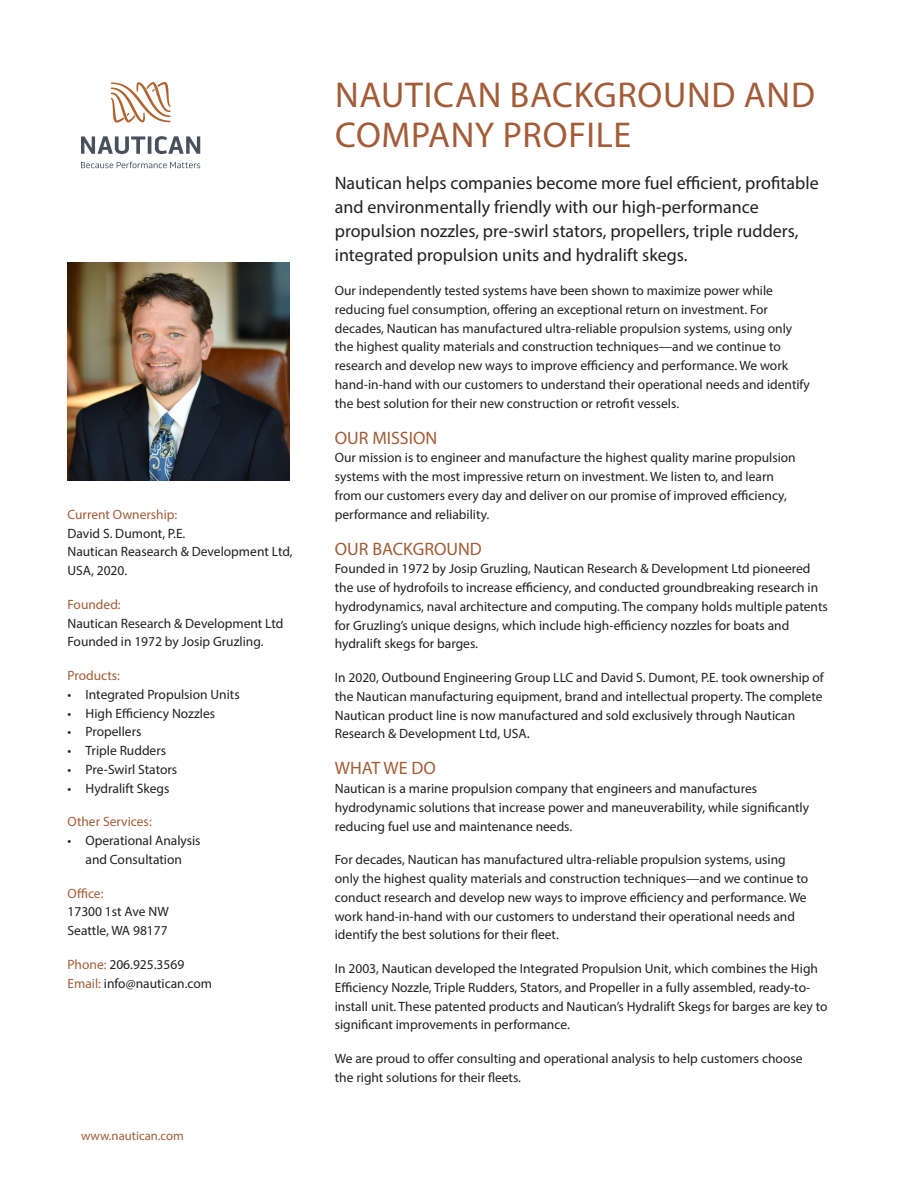
<style>
.page{position:relative;width:918px;height:1188px;background:#fff}
.page>*{position:absolute;margin:0;border:0;box-sizing:border-box;transform-origin:0 0}
.t1{font:36px/40.5px "Myriad Pro";letter-spacing:.02em;color:#a25c37}
.intro{font:18px/24px "Myriad Pro";color:#231f20}
.t2{font:18px "Myriad Pro";color:#a25c37}
.body{font:13.5px/18.8px "Myriad Pro";color:#231f20}
.body-2{font:13.5px "Myriad Pro";color:#a25c37}
.t3{font:12.75px "Myriad Pro";color:#a25c37}
.s1{color:#a25c37}
.s2{font-size:14.7px}
</style>
<div class="page">
<img style="left:68px;top:263px;width:221px;height:217px">
<svg style="left:81px;top:162px;width:119px;height:6px"></svg>
<svg style="left:81px;top:136px;width:64px;height:18px"></svg>
<hr style="left:148px;top:136px;width:3px;height:18px;background:#47515c">
<svg style="left:155px;top:136px;width:45px;height:18px"></svg>
<svg style="left:111px;top:82px;width:60px;height:41px"></svg>
<p class="body-2" style="left:68px;top:506px;width:111px">Current Ownership:</p>
<p class="body" style="left:68px;top:523px;width:119px">David S. Dumont, P.E.</p>
<p class="body" style="left:68px;top:542px;width:227px">Nautican Reasearch &amp; Development Ltd,<br>USA, 2020.</p>
<p class="body-2" style="left:68px;top:596px;width:55px">Founded:</p>
<p class="body" style="left:68px;top:613px;width:218px">Nautican Research &amp; Development Ltd<br>Founded in 1972 by Josip Gruzling.</p>
<p class="body-2" style="left:68px;top:667px;width:54px">Products:</p>
<p class="body" style="left:68px;top:685px;width:174px">• Integrated Propulsion Units</p>
<p class="body" style="left:68px;top:703px;width:149px">• High Efficiency Nozzles</p>
<p class="body" style="left:68px;top:722px;width:75px">• Propellers</p>
<p class="body" style="left:68px;top:741px;width:100px">• Triple Rudders</p>
<p class="body" style="left:68px;top:760px;width:111px">• Pre-Swirl Stators</p>
<p class="body" style="left:68px;top:778px;width:104px">• Hydralift Skegs</p>
<p class="body-2" style="left:68px;top:813px;width:86px">Other Services:</p>
<p class="body" style="left:68px;top:831px;width:135px;text-align:center">• Operational Analysis and Consultation</p>
<p class="body" style="left:68px;top:883px;width:103px"><span class="s1">Office:<br></span>17300 1st Ave NW<br>Seattle, WA 98177</p>
<p class="body" style="left:68px;top:955px;width:146px"><span class="s1">Phone:</span> 206.925.3569<br><span class="s1">Email:</span> info@nautican.com</p>
<p class="t3" style="left:81px;top:1127px;width:104px">www.nautican.com</p>
<p class="t1" style="left:335px;top:74px;width:481px">NAUTICAN BACKGROUND AND<br>COMPANY PROFILE</p>
<p class="intro" style="left:335px;top:171px;width:485px">Nautican helps companies become more fuel efficient, profitable and environmentally friendly with our high-performance propulsion nozzles, pre-swirl stators, propellers, triple rudders, integrated propulsion units and hydralift skegs.</p>
<p class="body" style="left:335px;top:281px;width:477px">Our independently tested systems have been shown to maximize power while reducing fuel consumption, offering an exceptional return on investment. For decades, Nautican has manufactured ultra-reliable propulsion systems, using only the highest quality materials and construction techniques—and we continue to research and develop new ways to improve efficiency and performance. We work hand-in-hand with our customers to understand their operational needs and identify the best solution for their new construction or retrofit vessels.</p>
<p class="t2" style="left:335px;top:426px;width:104px">OUR MISSION</p>
<p class="body" style="left:335px;top:448px;width:462px">Our mission is to engineer and manufacture the highest quality marine propulsion systems with the most impressive return on investment. We listen to, and learn from our customers every day and deliver on our promise of improved efficiency, performance and reliability.</p>
<p class="t2" style="left:335px;top:537px;width:149px">OUR BACKGROUND</p>
<p class="body" style="left:335px;top:559px;width:495px">Founded in 1972 by Josip Gruzling, Nautican Research &amp; Development Ltd pioneered the use of hydrofoils to increase efficiency, and conducted groundbreaking research in hydrodynamics, naval architecture and computing. The company holds multiple patents for Gruzling’s unique designs, which include high-efficiency nozzles for boats and hydralift skegs for barges.</p>
<p class="body" style="left:335px;top:668px;width:490px">In 2020, Outbound Engineering Group LLC and David S. Dumont, P.E. took ownership of the Nautican manufacturing equipment, brand and intellectual property. The complete Nautican product line is now manufactured and sold exclusively through Nautican Research &amp; Development Ltd, USA<span class="s2">.</span></p>
<p class="t2" style="left:335px;top:757px;width:102px">WHAT WE DO</p>
<p class="body" style="left:335px;top:779px;width:476px">Nautican is a marine propulsion company that engineers and manufactures hydrodynamic solutions that increase power and maneuverability, while significantly reducing fuel use and maintenance needs.</p>
<p class="body" style="left:335px;top:850px;width:475px">For decades, Nautican has manufactured ultra-reliable propulsion systems, using only the highest quality materials and construction techniques—and we continue to conduct research and develop new ways to improve efficiency and performance. We work hand-in-hand with our customers to understand their operational needs and identify the best solutions for their fleet.</p>
<p class="body" style="left:335px;top:959px;width:494px">In 2003, Nautican developed the Integrated Propulsion Unit, which combines the High Efficiency Nozzle, Triple Rudders, Stators, and Propeller in a fully assembled, ready-to&shy;install unit. These patented products and Nautican’s Hydralift Skegs for barges are key to significant improvements in performance.</p>
<p class="body" style="left:335px;top:1049px;width:469px">We are proud to offer consulting and operational analysis to help customers choose the right solutions for their fleets.</p>
</div>
